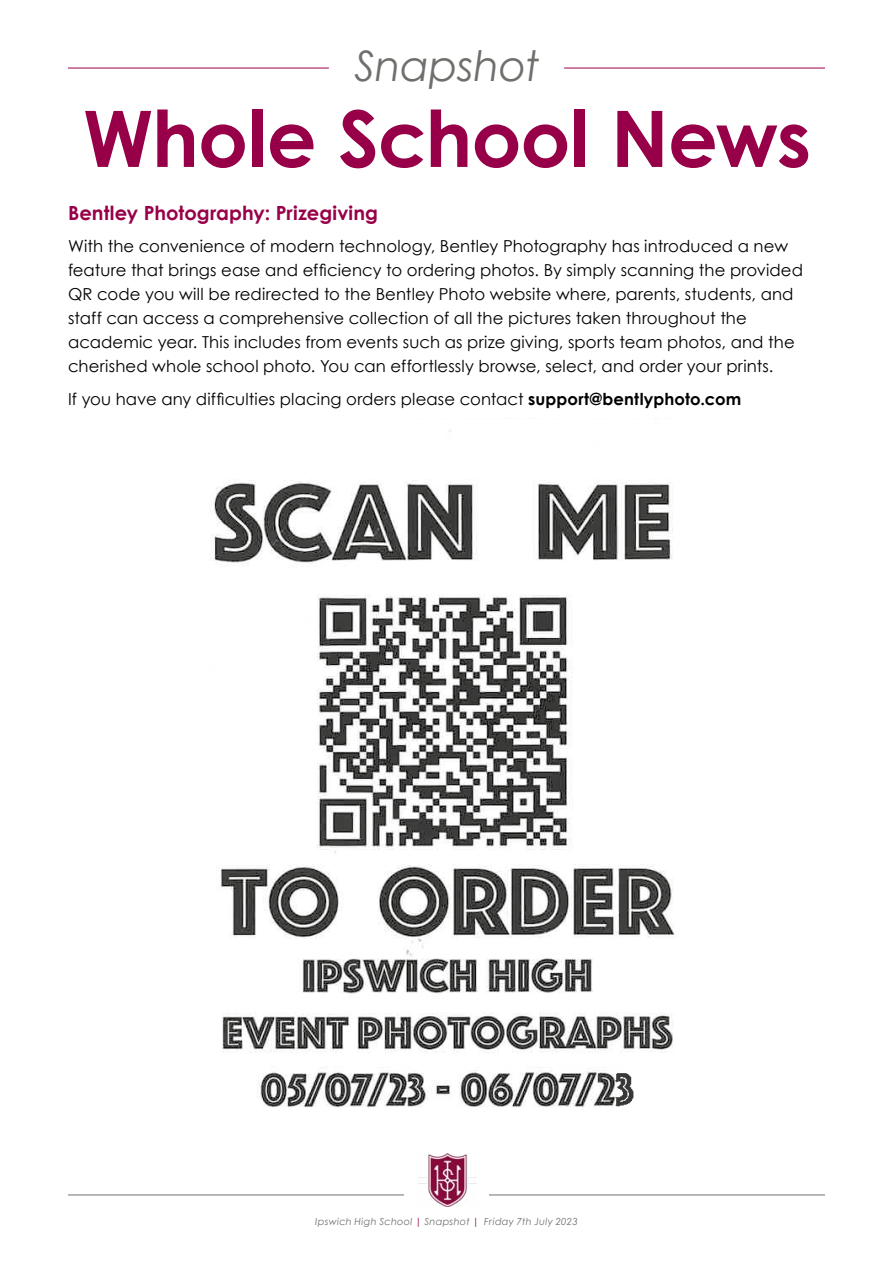
<style>
.page{position:relative;width:893px;height:1263px;background:#fff}
.page>*{position:absolute;margin:0;border:0;box-sizing:border-box;transform-origin:0 0}
.t1{font:700 78px "Century Gothic";letter-spacing:-.01em;color:#970048}
.t2{font:italic 42px "Century Gothic";letter-spacing:-.005em;color:#6f6f6b}
.t3{font:700 19.5px "Century Gothic";color:#970048}
.t4{font:16.5px/24px "Century Gothic";letter-spacing:.005em;color:#000}
.t5{font:italic 9.75px "Century Gothic";letter-spacing:.03em;color:#6f6f6b}
.s1{font-weight:700}
.s2{color:#970048}
</style>
<div class="page">
<hr style="left:68px;top:1194px;width:336px;height:1px;background:#6f6f6b">
<hr style="left:489px;top:1194px;width:336px;height:1px;background:#6f6f6b">
<img style="left:419px;top:1153px;width:58px;height:53px">
<hr style="left:564px;top:68px;width:261px;height:1px;background:#970048">
<hr style="left:68px;top:68px;width:261px;height:1px;background:#970048">
<img style="left:209px;top:430px;width:465px;height:678px">
<img style="left:223px;top:958px;width:451px;height:148px">
<h2 class="t2" style="left:354px;top:36px;width:187px">Snapshot</h2>
<h1 class="t1" style="left:83px;top:79px;width:730px">Whole School News</h1>
<p class="t3" style="left:68px;top:198px;width:311px">Bentley Photography: Prizegiving</p>
<p class="t4" style="left:68px;top:234px;width:736px">With the convenience of modern technology, Bentley Photography has introduced a new feature that brings ease and efficiency to ordering photos. By simply scanning the provided QR code you will be redirected to the Bentley Photo website where, parents, students, and staff can access a comprehensive collection of all the pictures taken throughout the academic year. This includes from events such as prize giving, sports team photos, and the cherished whole school photo. You can effortlessly browse, select, and order your prints.</p>
<p class="t4" style="left:68px;top:387px;width:675px">If you have any difficulties placing orders please contact <span class="s1">support@bentlyphoto.com</span></p>
<p class="t5" style="left:315px;top:1214px;width:264px">Ipswich High School <span class="s2">|</span> Snapshot <span class="s2">|</span> Friday 7th July 2023</p>
</div>
